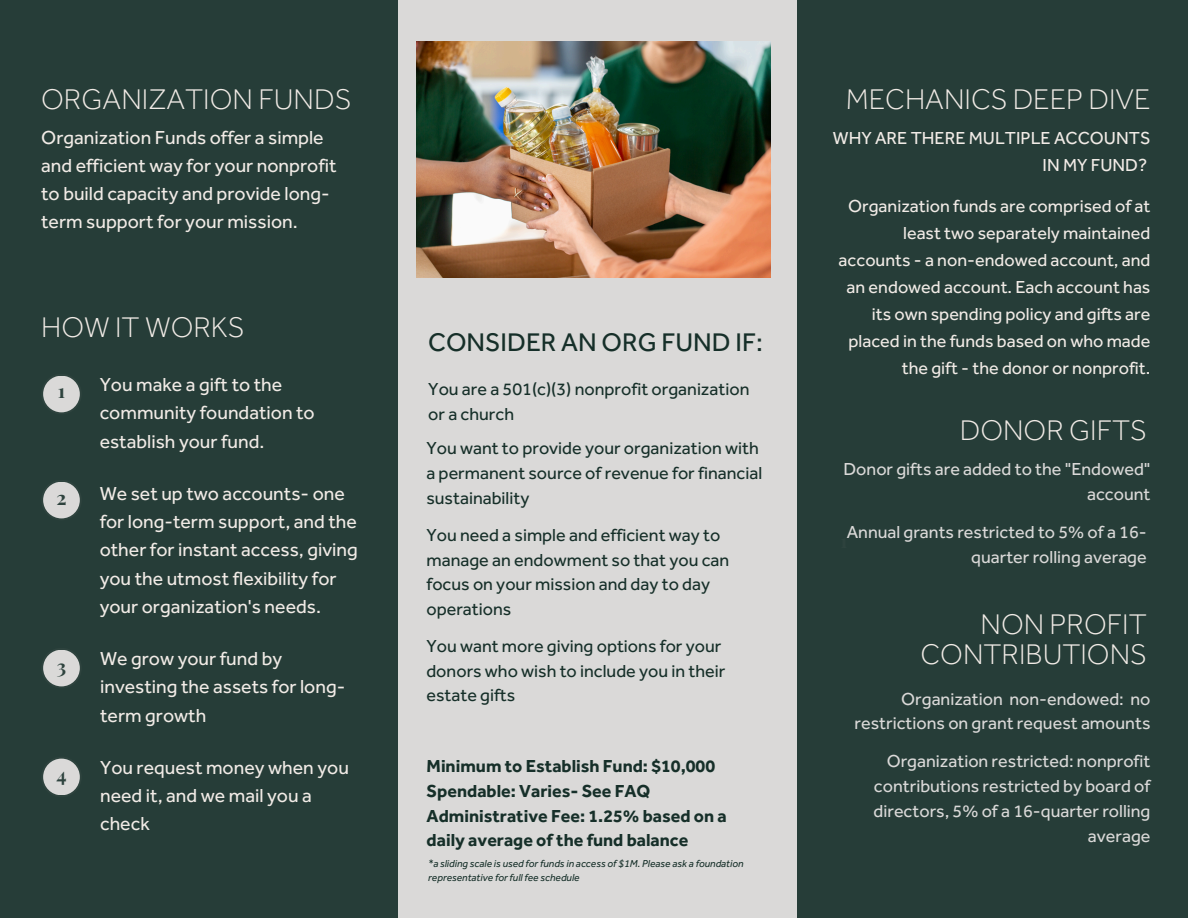
<style>
.page{position:relative;width:1188px;height:918px;background:#263d38}
.page>*{position:absolute;margin:0;border:0;box-sizing:border-box;transform-origin:0 0}
.t1{font:300 29.4px/29.2px "Effra";color:#f1ebe6;text-align:right}
.t2{font:26.4px "Effra";color:#162f29}
.t3{font:19.5px/28.2px "Effra";color:#f1ebe6}
.t4{font:700 19.35px "Playfair Display SC";color:#2e433e}
.t5{font:18px/24.8px "Effra";color:#162f29}
.t6{font:18px/24.8px "Effra";color:#dad9d8;text-align:right}
.t7{font:18px/27px "Effra";color:#f1ebe6;text-align:right}
.t8{font:700 18px/24.8px "Effra";color:#162f29}
.t9{font:italic 10.5px/14px "Effra";color:#162f29}
</style>
<div class="page">
<div style="left:398px;top:0;width:398px;height:918px;background:#dad9d8"></div>
<svg style="left:41px;top:374px;width:41px;height:40px"></svg>
<div style="left:43px;top:376px;width:37px;height:36px;background:#dad9d8;border-radius:50%"></div>
<svg style="left:41px;top:480px;width:41px;height:40px"></svg>
<div style="left:43px;top:482px;width:37px;height:36px;background:#dad9d8;border-radius:50%"></div>
<svg style="left:41px;top:648px;width:41px;height:40px"></svg>
<div style="left:43px;top:650px;width:37px;height:36px;background:#dad9d8;border-radius:50%"></div>
<svg style="left:41px;top:757px;width:41px;height:40px"></svg>
<div style="left:43px;top:759px;width:37px;height:36px;background:#dad9d8;border-radius:50%"></div>
<img style="left:417px;top:41px;width:354px;height:236px">
<h1 class="t1" style="left:41px;top:84px;width:312px">ORGANIZATION FUNDS</h1>
<h5 class="t3" style="left:41px;top:123px;width:297px">Organization Funds offer a simple and efficient way for your nonprofit to build capacity and provide long&shy;term support for your mission.</h5>
<h1 class="t1" style="left:41px;top:312px;width:205px">HOW IT WORKS</h1>
<p class="t4" style="left:58px;top:377px;width:9px">1</p>
<h5 class="t3" style="left:100px;top:370px;width:217px">You make a gift to the community foundation to establish your fund.</h5>
<p class="t4" style="left:56px;top:484px;width:12px">2</p>
<h5 class="t3" style="left:100px;top:479px;width:260px">We set up two accounts- one for long-term support, and the other for instant access, giving you the utmost flexibility for your organization's needs.</h5>
<p class="t4" style="left:57px;top:653px;width:11px">3</p>
<h5 class="t3" style="left:100px;top:644px;width:247px">We grow your fund by investing the assets for long&shy;term growth</h5>
<p class="t4" style="left:56px;top:761px;width:12px">4</p>
<h5 class="t3" style="left:100px;top:753px;width:250px">You request money when you need it, and we mail you a check</h5>
<p class="t2" style="left:428px;top:326px;width:336px">CONSIDER AN ORG FUND IF:</p>
<p class="t5" style="left:428px;top:376px;width:323px">You are a 501(c)(3) nonprofit organization or a church</p>
<h2 class="t5" style="left:426px;top:436px;width:337px">You want to provide your organization with a permanent source of revenue for financial sustainability</h2>
<h5 class="t5" style="left:426px;top:522px;width:304px">You need a simple and efficient way to manage an endowment so that you can focus on your mission and day to day operations</h5>
<h5 class="t5" style="left:426px;top:633px;width:300px">You want more giving options for your donors who wish to include you in their estate gifts</h5>
<p class="t8" style="left:427px;top:753px;width:302px">Minimum to Establish Fund: $10,000<br>Spendable: Varies- See FAQ Administrative Fee: 1.25% based on a daily average of the fund balance</p>
<h1 class="t9" style="left:428px;top:856px;width:317px">*a sliding scale is used for funds in access of $1M. Please ask a foundation representative for full fee schedule</h1>
<h5 class="t1" style="left:846px;top:84px;width:306px">MECHANICS DEEP DIVE</h5>
<h5 class="t7" style="left:833px;top:124px;width:319px">WHY ARE THERE MULTIPLE ACCOUNTS<br>IN MY FUND?</h5>
<h4 class="t7" style="left:839px;top:192px;width:313px">Organization funds are comprised of at least two separately maintained accounts - a non-endowed account, and an endowed account. Each account has its own spending policy and gifts are placed in the funds based on who made the gift - the donor or nonprofit.</h4>
<p class="t1" style="left:960px;top:415px;width:188px">DONOR GIFTS</p>
<h3 class="t6" style="left:843px;top:456px;width:309px">Donor gifts are added to the "Endowed" account</h3>
<h5 class="t6" style="left:847px;top:519px;width:302px">Annual grants restricted to 5% of a 16- quarter rolling average</h5>
<h1 class="t1" style="left:921px;top:609px;width:228px">NON PROFIT<br>CONTRIBUTIONS</h1>
<h5 class="t6" style="left:855px;top:686px;width:297px">Organization non-endowed: no restrictions on grant request amounts</h5>
<h5 class="t6" style="left:874px;top:749px;width:278px">Organization restricted: nonprofit contributions restricted by board of directors, 5% of a 16-quarter rolling average</h5>
</div>
